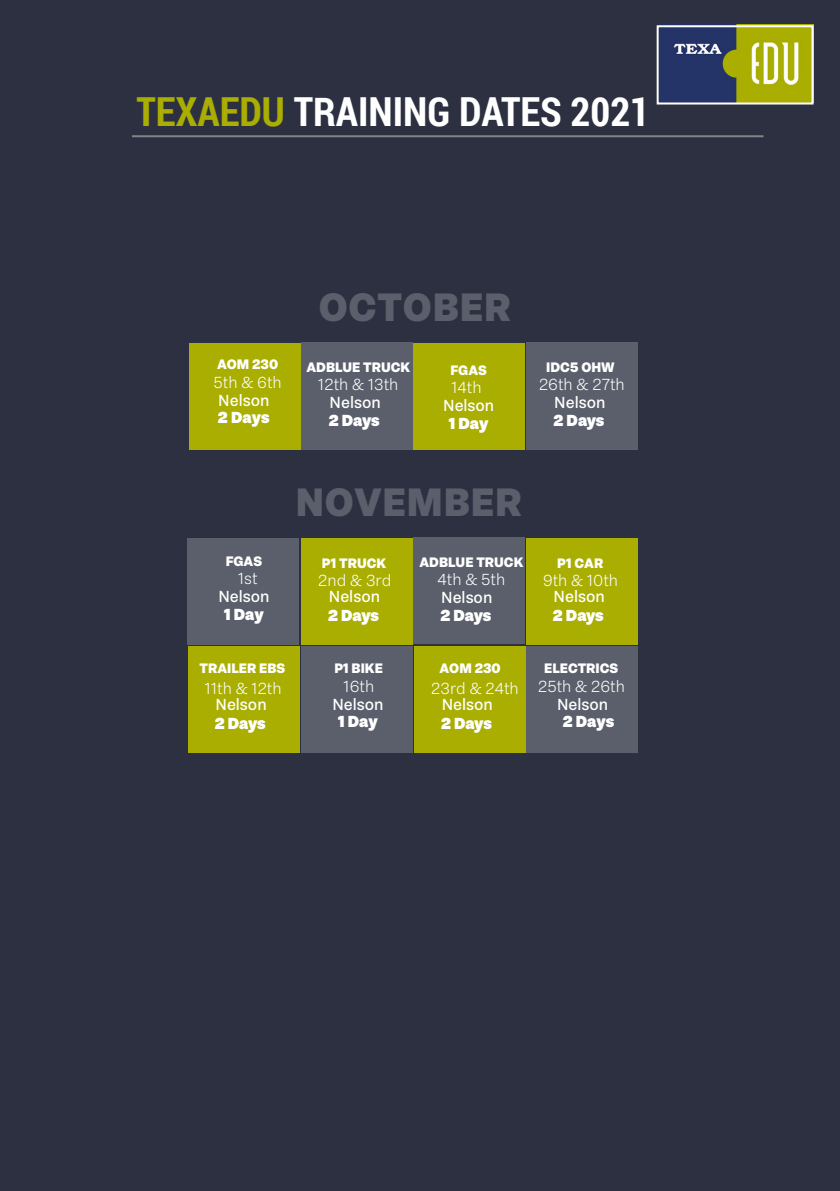
<style>
.page{position:relative;width:840px;height:1191px;background:#fff}
.page>*{position:absolute;margin:0;border:0;box-sizing:border-box;transform-origin:0 0}
.t1{font:900 41px "Passenger Sans";color:#5b5f6b}
.t2{font:700 40px "Roboto Condensed";color:#fff}
.t3{font:300 16.6px "Passenger Sans";color:#fff}
.t4{font:500 16.6px "Passenger Sans";color:#fff}
.t5{font:900 16.6px "Passenger Sans";color:#fff}
.t6{font:900 14.2px "Passenger Sans";color:#fff}
.s1{color:#a9ae00}
</style>
<div class="page">
<div style="left:0;top:0;width:839px;height:1191px;background:#2d3041"></div>
<img style="left:659px;top:28px;width:151px;height:73px">
<div style="left:656px;top:25px;width:157px;height:79px;border:2px solid #fff"></div>
<hr style="left:132px;top:135px;width:631px;height:2px;background:#7f8487">
<div style="left:189px;top:343px;width:112px;height:106px;background:#a9ae00"></div>
<div style="left:301px;top:342px;width:112px;height:107px;background:#5b5f6b"></div>
<div style="left:301px;top:538px;width:111px;height:106px;background:#a9ae00"></div>
<div style="left:412px;top:537px;width:112px;height:107px;background:#5b5f6b"></div>
<div style="left:413px;top:343px;width:112px;height:106px;background:#a9ae00"></div>
<div style="left:525px;top:342px;width:112px;height:107px;background:#5b5f6b"></div>
<div style="left:187px;top:538px;width:112px;height:107px;background:#5b5f6b"></div>
<div style="left:525px;top:538px;width:112px;height:106px;background:#a9ae00"></div>
<div style="left:187px;top:646px;width:112px;height:106px;background:#a9ae00"></div>
<div style="left:301px;top:646px;width:112px;height:106px;background:#5b5f6b"></div>
<div style="left:413px;top:646px;width:112px;height:106px;background:#a9ae00"></div>
<div style="left:525px;top:646px;width:112px;height:106px;background:#5b5f6b"></div>
<p class="t2" style="left:136px;top:84px;width:515px"><span class="s1">TEXAEDU</span> TRAINING DATES 2021</p>
<p class="t6" style="left:217px;top:356px;width:63px">AOM 230</p>
<p class="t3" style="left:213px;top:373px;width:70px">5th &amp; 6th</p>
<p class="t4" style="left:218px;top:390px;width:53px">Nelson</p>
<p class="t5" style="left:218px;top:408px;width:53px">2 Days</p>
<h1 class="t1" style="left:318px;top:283px;width:193px">O C T O B E R</h1>
<p class="t6" style="left:306px;top:359px;width:105px">ADBLUE TRUCK</p>
<p class="t3" style="left:318px;top:374px;width:82px">12th &amp; 13th</p>
<p class="t4" style="left:329px;top:392px;width:53px">Nelson</p>
<p class="t5" style="left:328px;top:410px;width:52px">2 Days</p>
<p class="t6" style="left:450px;top:361px;width:38px">FGAS</p>
<p class="t3" style="left:451px;top:378px;width:32px">14th</p>
<p class="t4" style="left:443px;top:396px;width:53px">Nelson</p>
<p class="t5" style="left:448px;top:413px;width:41px">1 Day</p>
<p class="t6" style="left:546px;top:359px;width:70px">IDC5 OHW</p>
<p class="t3" style="left:538px;top:374px;width:87px">26th &amp; 27th</p>
<p class="t4" style="left:554px;top:392px;width:53px">Nelson</p>
<p class="t5" style="left:553px;top:410px;width:52px">2 Days</p>
<h1 class="t1" style="left:296px;top:478px;width:227px">N O V E M B E R</h1>
<p class="t6" style="left:225px;top:552px;width:38px">FGAS</p>
<p class="t3" style="left:238px;top:569px;width:21px">1st</p>
<p class="t4" style="left:218px;top:587px;width:53px">Nelson</p>
<p class="t5" style="left:224px;top:604px;width:41px">1 Day</p>
<p class="t6" style="left:199px;top:660px;width:87px">TRAILER EBS</p>
<p class="t3" style="left:205px;top:678px;width:78px">11th &amp; 12th</p>
<p class="t4" style="left:215px;top:695px;width:53px">Nelson</p>
<p class="t5" style="left:215px;top:713px;width:52px">2 Days</p>
<p class="t6" style="left:322px;top:554px;width:66px">P1 TRUCK</p>
<p class="t3" style="left:318px;top:571px;width:75px">2nd &amp; 3rd</p>
<p class="t4" style="left:328px;top:587px;width:53px">Nelson</p>
<p class="t5" style="left:328px;top:605px;width:52px">2 Days</p>
<p class="t6" style="left:334px;top:660px;width:50px">P1 BIKE</p>
<p class="t3" style="left:343px;top:676px;width:32px">16th</p>
<p class="t4" style="left:332px;top:694px;width:53px">Nelson</p>
<p class="t5" style="left:338px;top:712px;width:41px">1 Day</p>
<p class="t6" style="left:419px;top:554px;width:105px">ADBLUE TRUCK</p>
<p class="t3" style="left:437px;top:569px;width:69px">4th &amp; 5th</p>
<p class="t4" style="left:441px;top:588px;width:53px">Nelson</p>
<p class="t5" style="left:440px;top:605px;width:52px">2 Days</p>
<p class="t6" style="left:439px;top:660px;width:63px">AOM 230</p>
<p class="t3" style="left:431px;top:678px;width:89px">23rd &amp; 24th</p>
<p class="t4" style="left:441px;top:695px;width:53px">Nelson</p>
<p class="t5" style="left:441px;top:713px;width:52px">2 Days</p>
<p class="t6" style="left:557px;top:554px;width:48px">P1 CAR</p>
<p class="t3" style="left:542px;top:570px;width:77px">9th &amp; 10th</p>
<p class="t4" style="left:553px;top:587px;width:53px">Nelson</p>
<p class="t5" style="left:552px;top:605px;width:52px">2 Days</p>
<p class="t6" style="left:544px;top:660px;width:75px">ELECTRICS</p>
<p class="t3" style="left:538px;top:676px;width:88px">25th &amp; 26th</p>
<p class="t4" style="left:556px;top:694px;width:53px">Nelson</p>
<p class="t5" style="left:562px;top:711px;width:53px">2 Days</p>
</div>
